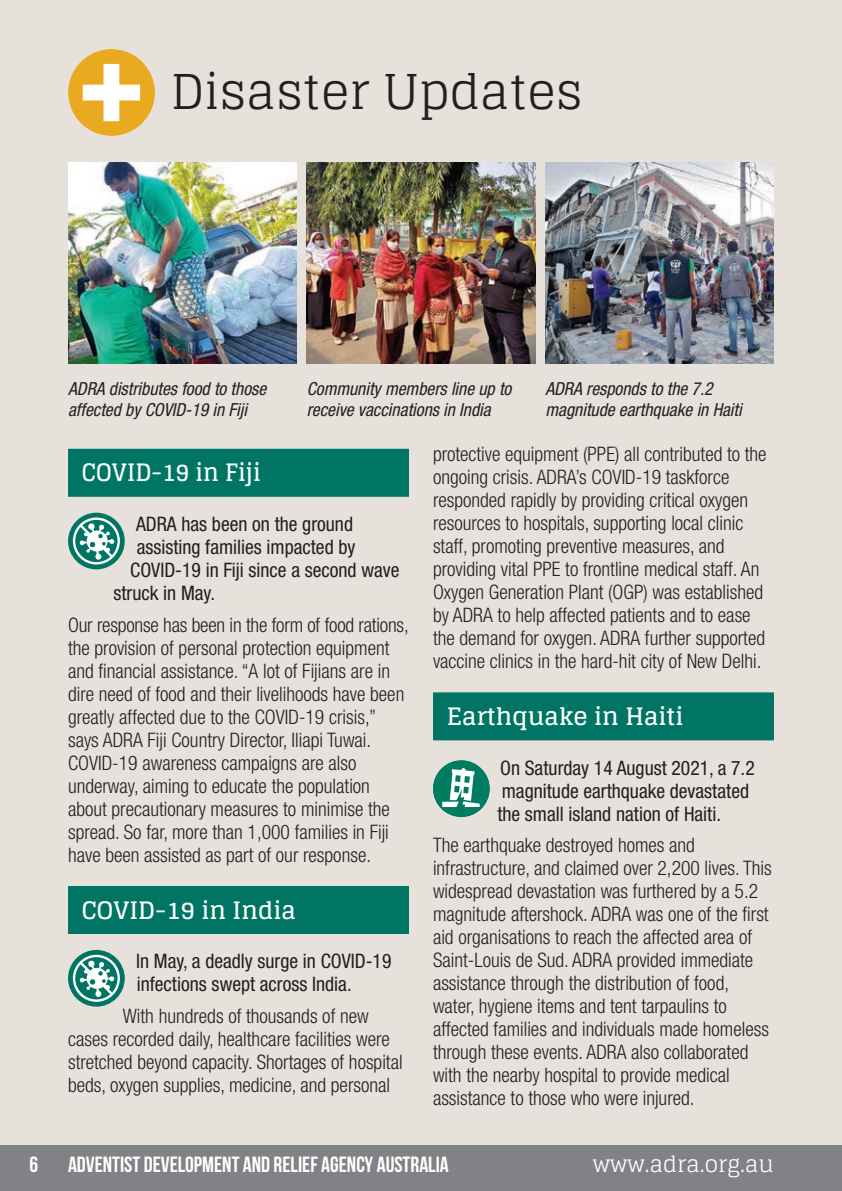
<style>
.page{position:relative;width:842px;height:1191px;background:#fff}
.page>*{position:absolute;margin:0;border:0;box-sizing:border-box;transform-origin:0 0}
.t1{font:48px "Glegoo";color:#231f20}
.t2{font:700 24px "Glegoo";color:#fff}
.t3{font:700 24px "Glegoo";color:#fff;scale:.95 1}
.t4{font:22px "Bebas Neue";color:#fff}
.t5{font:22px "Glegoo";color:#fff}
.t6{font:300 condensed 20px/23px "Helvetica Neue";color:#231f20}
.t7{font:condensed 20px/23px "Helvetica Neue";color:#231f20}
.t8{font:italic condensed 18px/21px "Helvetica Neue";color:#231f20}
</style>
<div class="page">
<div style="left:0;top:0;width:842px;height:1163px;background:#e6e1db"></div>
<div style="left:0;top:1145px;width:842px;height:46px;background:#808285"></div>
<div style="left:68px;top:49px;width:87px;height:87px;background:#eaaa20;border-radius:50%"></div>
<svg style="left:83px;top:64px;width:57px;height:57px"></svg>
<div style="left:68px;top:449px;width:341px;height:48px;background:#007563"></div>
<div style="left:68px;top:886px;width:341px;height:48px;background:#007563"></div>
<div style="left:433px;top:692px;width:341px;height:48px;background:#007563"></div>
<img style="left:68px;top:163px;width:229px;height:200px">
<img style="left:307px;top:163px;width:228px;height:200px">
<img style="left:545px;top:163px;width:229px;height:200px">
<svg style="left:68px;top:512px;width:57px;height:57px"></svg>
<svg style="left:73px;top:517px;width:47px;height:47px;background:#6eafa5"></svg>
<div style="left:433px;top:760px;width:57px;height:57px;background:#007c61;border-radius:50%"></div>
<svg style="left:442px;top:768px;width:38px;height:39px"></svg>
<div style="left:68px;top:950px;width:57px;height:56px;background:#007563;border-radius:50%"></div>
<svg style="left:73px;top:954px;width:47px;height:47px"></svg>
<h1 class="t1" style="left:171px;top:64px;width:414px">Disaster Updates</h1>
<p class="t4" style="left:30px;top:1151px;width:10px">6</p>
<p class="t8" style="left:68px;top:379px;width:203px">ADRA distributes food to those affected by COVID-19 in Fij i</p>
<p class="t8" style="left:307px;top:379px;width:210px">Community members line up to receive vaccinations in India</p>
<p class="t8" style="left:545px;top:379px;width:201px">ADRA responds to the 7.2 magnitude earthquake in Haiti</p>
<p class="t3" style="left:82px;top:459px;width:190px">COVID-19 in Fiji</p>
<p class="t7" style="left:136px;top:514px;width:218px">ADRA has been on the ground</p>
<p class="t7" style="left:137px;top:537px;width:220px">assisting families impacted by</p>
<p class="t7" style="left:130px;top:560px;width:271px">COVID-19 in Fiji since a second wave</p>
<p class="t7" style="left:114px;top:583px;width:103px">struck in May.</p>
<p class="t6" style="left:68px;top:615px;width:342px">Our response has been in the form of food rations, the provision of personal protection equipment and financial assistance. “A lot of Fijians are in dire need of food and their livelihoods have been greatly affected due to the COVID-19 crisis,” says ADRA Fiji Country Director, Iliapi Tuwai.<br>COVID-19 awareness campaigns are also underway, aiming to educate the population about precautionary measures to minimise the spread. So far, more than 1,000 families in Fiji have been assisted as part of our response.</p>
<p class="t2" style="left:82px;top:896px;width:216px">COVID-19 in India</p>
<p class="t7" style="left:136px;top:951px;width:257px">In May, a deadly surge in COVID-19 infections swept across India.</p>
<p class="t6" style="left:68px;top:1006px;width:336px;text-indent:55px">With hundreds of thousands of new cases recorded daily, healthcare facilities were stretched beyond capacity. Shortages of hospital beds, oxygen supplies, medicine, and personal</p>
<p class="t6" style="left:433px;top:444px;width:335px">protective equipment (PPE) all contributed to the ongoing crisis. ADRA’s COVID-19 taskforce responded rapidly by providing critical oxygen resources to hospitals, supporting local clinic staff, promoting preventive measures, and providing vital PPE to frontline medical staff. An Oxygen Generation Plant (OGP) was established by ADRA to help affected patients and to ease the demand for oxygen. ADRA further supported vaccine clinics in the hard-hit city of New Delhi.</p>
<p class="t2" style="left:447px;top:702px;width:238px">Earthquake in Haiti</p>
<p class="t7" style="left:497px;top:758px;width:259px">On Saturday 14 August 2021, a 7.2 magnitude earthquake devastated the small island nation of Haiti.</p>
<p class="t6" style="left:433px;top:835px;width:340px">The earthquake destroyed homes and infrastructure, and claimed over 2,200 lives. This widespread devastation was furthered by a 5.2 magnitude aftershock. ADRA was one of the first aid organisations to reach the affected area of Saint-Louis de Sud. ADRA provided immediate assistance through the distribution of food, water, hygiene items and tent tarpaulins to affected families and individuals made homeless through these events. ADRA also collaborated with the nearby hospital to provide medical assistance to those who were injured.</p>
<p class="t4" style="left:68px;top:1151px;width:382px">ADVENTIST DEVELOPMENT AND RELIEF AGENCY AUSTRALIA</p>
<p class="t5" style="left:593px;top:1151px;width:183px">www.adra.org.au</p>
</div>
